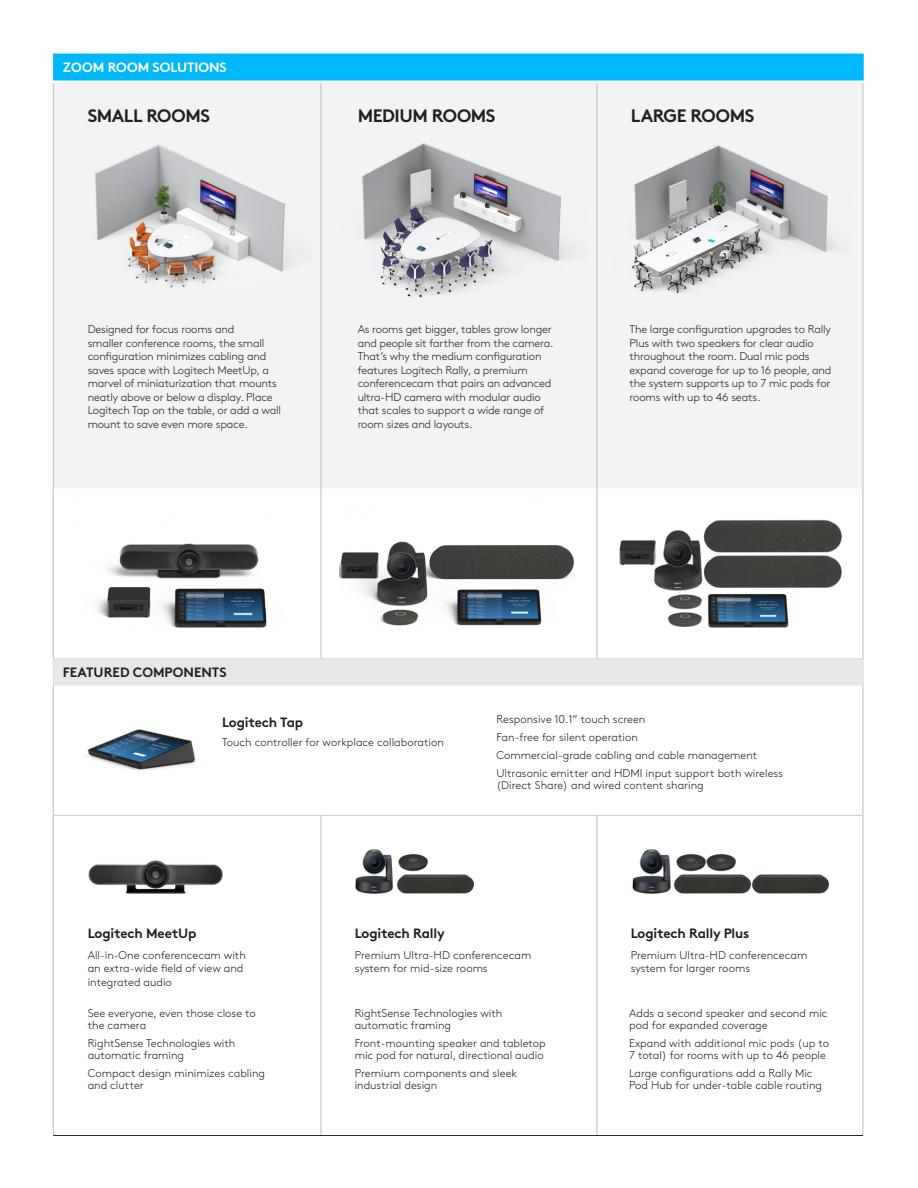
<style>
.page{position:relative;width:918px;height:1188px;background:#fff}
.page>*{position:absolute;margin:0;border:0;box-sizing:border-box;transform-origin:0 0}
.t1{font:700 18px "Brown Std";letter-spacing:-.025em;color:#231f20}
.Paragraph_Style_GREY{font:700 13.5px "Brown Std";letter-spacing:-.015em;color:#231f20}
.Feature_Title{font:700 13.5px "Brown Std";letter-spacing:-.005em;color:#fff}
.Body_Copy{font:300 11.25px/13.5px "Brown Std";letter-spacing:-.005em;color:#231f20}
</style>
<div class="page">
<div style="left:54px;top:83px;width:809px;height:405px;background:#f2f3f4"></div>
<hr style="left:53px;top:83px;width:1px;height:405px;background:#bcbdc0">
<hr style="left:321px;top:83px;width:1px;height:405px;background:#bcbdc0">
<hr style="left:597px;top:83px;width:1px;height:405px;background:#bcbdc0">
<hr style="left:863px;top:83px;width:1px;height:405px;background:#bcbdc0">
<hr style="left:53px;top:488px;width:1px;height:171px;background:#bcbdc0">
<hr style="left:321px;top:488px;width:1px;height:171px;background:#bcbdc0">
<hr style="left:597px;top:488px;width:1px;height:171px;background:#bcbdc0">
<hr style="left:863px;top:488px;width:1px;height:171px;background:#bcbdc0">
<hr style="left:53px;top:659px;width:1px;height:156px;background:#bcbdc0">
<hr style="left:863px;top:659px;width:1px;height:156px;background:#bcbdc0">
<hr style="left:53px;top:815px;width:1px;height:320px;background:#bcbdc0">
<hr style="left:321px;top:816px;width:1px;height:319px;background:#bcbdc0">
<hr style="left:597px;top:816px;width:1px;height:319px;background:#bcbdc0">
<hr style="left:863px;top:815px;width:1px;height:320px;background:#bcbdc0">
<hr style="left:53px;top:1135px;width:268px;height:1px;background:#26312a">
<hr style="left:321px;top:1135px;width:276px;height:1px;background:#26312a">
<hr style="left:597px;top:1135px;width:266px;height:1px;background:#26312a">
<hr style="left:53px;top:815px;width:268px;height:1px;background:#cccdcb">
<hr style="left:321px;top:815px;width:276px;height:1px;background:#cccdcb">
<hr style="left:597px;top:815px;width:266px;height:1px;background:#cccdcb">
<img style="left:64px;top:131px;width:247px;height:186px">
<img style="left:330px;top:131px;width:258px;height:186px">
<img style="left:610px;top:131px;width:242px;height:186px">
<img style="left:70px;top:543px;width:235px;height:116px">
<img style="left:340px;top:482px;width:235px;height:177px">
<img style="left:610px;top:485px;width:236px;height:174px">
<div style="left:53px;top:54px;width:811px;height:27px;background:#00b8fc"></div>
<div style="left:53px;top:659px;width:811px;height:27px;background:#e6e7e9"></div>
<img style="left:88px;top:860px;width:135px;height:34px">
<img style="left:402px;top:853px;width:26px;height:16px">
<img style="left:402px;top:869px;width:72px;height:25px">
<img style="left:355px;top:849px;width:47px;height:45px">
<img style="left:680px;top:853px;width:25px;height:16px">
<img style="left:680px;top:869px;width:68px;height:25px">
<img style="left:632px;top:849px;width:48px;height:45px">
<img style="left:748px;top:874px;width:81px;height:20px">
<img style="left:705px;top:853px;width:32px;height:19px">
<img style="left:86px;top:729px;width:111px;height:41px">
<p class="Feature_Title" style="left:63px;top:59px;width:165px">ZOOM ROOM SOLUTIONS</p>
<p class="t1" style="left:88px;top:105px;width:124px">SMALL ROOMS</p>
<p class="t1" style="left:358px;top:105px;width:139px">MEDIUM ROOMS</p>
<p class="t1" style="left:631px;top:105px;width:125px">LARGE ROOMS</p>
<p class="Body_Copy" style="left:88px;top:323px;width:195px">Designed for focus rooms and<br>smaller conference rooms, the small configuration minimizes cabling and saves space with Logitech MeetUp, a marvel of miniaturization that mounts neatly above or below a display. Place Logitech Tap on the table, or add a wall mount to save even more space.</p>
<p class="Body_Copy" style="left:358px;top:323px;width:197px">As rooms get bigger, tables grow longer and people sit farther from the camera.<br>That’s why the medium configuration features Logitech Rally, a premium conferencecam that pairs an advanced ultra-HD camera with modular audio that scales to support a wide range of room sizes and layouts.</p>
<p class="Body_Copy" style="left:630px;top:323px;width:203px">The large configuration upgrades to Rally Plus with two speakers for clear audio throughout the room. Dual mic pods expand coverage for up to 16 people, and the system supports up to 7 mic pods for rooms with up to 46 seats.</p>
<p class="Paragraph_Style_GREY" style="left:63px;top:665px;width:165px">FEATURED COMPONENTS</p>
<p class="Paragraph_Style_GREY" style="left:222px;top:714px;width:83px">Logitech Tap</p>
<p class="Body_Copy" style="left:222px;top:736px;width:223px">Touch controller for workplace collaboration</p>
<p class="Body_Copy" style="left:496px;top:713px;width:150px">Responsive 10.1” touch screen</p>
<p class="Body_Copy" style="left:496px;top:731px;width:143px">Fan-free for silent operation</p>
<p class="Body_Copy" style="left:496px;top:749px;width:262px">Commercial-grade cabling and cable management</p>
<p class="Body_Copy" style="left:496px;top:767px;width:288px">Ultrasonic emitter and HDMI input support both wireless</p>
<p class="Body_Copy" style="left:496px;top:779px;width:209px">(Direct Share) and wired content sharing</p>
<p class="Paragraph_Style_GREY" style="left:88px;top:925px;width:110px">Logitech MeetUp</p>
<p class="Paragraph_Style_GREY" style="left:355px;top:925px;width:92px">Logitech Rally</p>
<p class="Paragraph_Style_GREY" style="left:631px;top:925px;width:120px">Logitech Rally Plus</p>
<p class="Body_Copy" style="left:88px;top:948px;width:160px">All-in-One conferencecam with an extra-wide field of view and integrated audio</p>
<p class="Body_Copy" style="left:355px;top:948px;width:178px">Premium Ultra-HD conferencecam system for mid-size rooms</p>
<p class="Body_Copy" style="left:631px;top:948px;width:178px">Premium Ultra-HD conferencecam system for larger rooms</p>
<p class="Body_Copy" style="left:88px;top:1007px;width:170px;line-height:12px">See everyone, even those close to the camera</p>
<p class="Body_Copy" style="left:88px;top:1037px;width:149px;line-height:12px">RightSense Technologies with automatic framing</p>
<p class="Body_Copy" style="left:88px;top:1067px;width:179px;line-height:12px">Compact design minimizes cabling and clutter</p>
<p class="Body_Copy" style="left:355px;top:1007px;width:149px;line-height:12px">RightSense Technologies with automatic framing</p>
<p class="Body_Copy" style="left:355px;top:1037px;width:193px;line-height:12px">Front-mounting speaker and tabletop mic pod for natural, directional audio</p>
<p class="Body_Copy" style="left:355px;top:1067px;width:164px;line-height:12px">Premium components and sleek industrial design</p>
<p class="Body_Copy" style="left:629px;top:1007px;width:200px;line-height:12px">Adds a second speaker and second mic pod for expanded coverage</p>
<p class="Body_Copy" style="left:629px;top:1037px;width:201px;line-height:12px">Expand with additional mic pods (up to<br>7 total) for rooms with up to 46 people</p>
<p class="Body_Copy" style="left:629px;top:1067px;width:194px;line-height:12px">Large configurations add a Rally Mic<br>Pod Hub for under-table cable routing</p>
</div>
